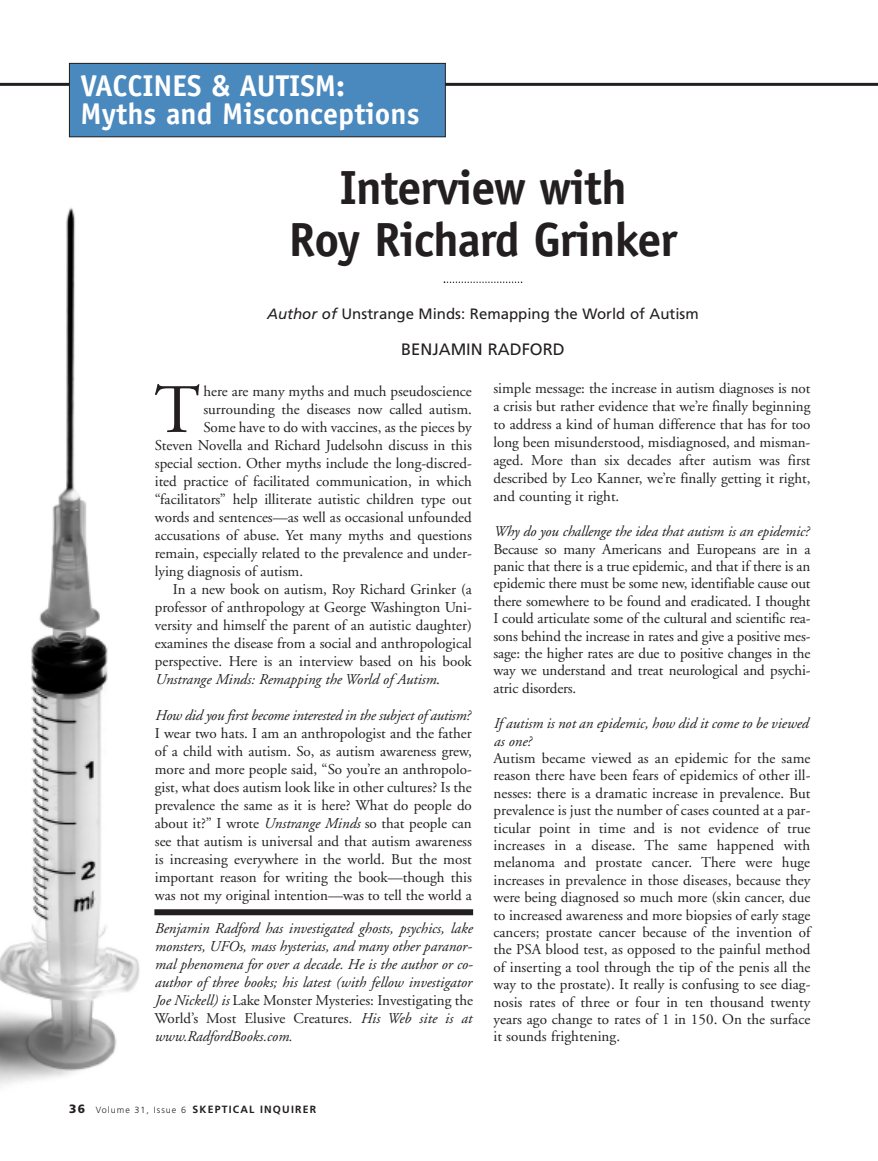
<style>
.page{position:relative;width:878px;height:1161px;background:#fff}
.page>*{position:absolute;margin:0;border:0;box-sizing:border-box;transform-origin:0 0}
.t1{font:69.3px "Adobe Garamond";color:#231f20}
.t2{font:700 48px/52.5px "Officina Sans";letter-spacing:-.02em;color:#231f20;text-align:center}
.t3{font:700 30.15px/28px "Officina Sans";color:#fff}
.t4{font:16.5px "Frutiger";color:#231f20}
.t5{font:15px/17.4px "Adobe Garamond";color:#231f20;text-align:justify}
.t6{font:italic 15px/18px "Adobe Garamond";color:#231f20}
.t7{font:15px "Frutiger";color:#231f20}
.t8{font:700 10.5px "Frutiger";letter-spacing:.11em;color:#231f20}
.s1{font-style:italic}
.s2{font-style:normal}
.s3{font-weight:900;font-size:12px}
.s4{font-weight:300;font-size:9px}
</style>
<div class="page">
<hr style="left:0;top:83px;width:878px;height:3px;background:#231f20">
<div style="left:69px;top:63px;width:376px;height:74px;background:#4a89be"></div>
<div style="left:69px;top:63px;width:377px;height:74px;border:1px solid #231f20"></div>
<img style="left:0;top:207px;width:139px;height:879px">
<div style="left:154px;top:909px;width:319px;height:6px;background:#231f20"></div>
<svg style="left:443px;top:282px;width:79px;height:1px"></svg>
<h3 class="t3" style="left:80px;top:74px;width:340px">VACCINES &amp; AUTISM:<br>Myths and Misconceptions</h3>
<h2 class="t2" style="left:289px;top:165px;width:390px">Interview with<br>Roy Richard Grinker</h2>
<p class="t7" style="left:267px;top:308px;width:433px"><span class="s1">Author of</span> Unstrange Minds: Remapping the World of Autism</p>
<p class="t4" style="left:401px;top:343px;width:165px">BENJAMIN RADFORD</p>
<h1 class="t1" style="left:154px;top:382px;width:47px">T</h1>
<p class="t5" style="left:203px;top:384px;width:270px">here are many myths and much pseudoscience</p>
<p class="t5" style="left:203px;top:402px;width:270px">surrounding the diseases now called autism.</p>
<p class="t5" style="left:203px;top:420px;width:270px">Some have to do with vaccines, as the pieces by</p>
<p class="t5" style="left:155px;top:438px;width:318px">Steven Novella and Richard Judelsohn discuss in this</p>
<p class="t5" style="left:155px;top:456px;width:318px">special section. Other myths include the long-discred-</p>
<p class="t5" style="left:155px;top:474px;width:318px">ited practice of facilitated communication, in which</p>
<p class="t5" style="left:155px;top:492px;width:318px">“facilitators” help illiterate autistic children type out</p>
<p class="t5" style="left:155px;top:510px;width:318px">words and sentences—as well as occasional unfounded</p>
<p class="t5" style="left:155px;top:528px;width:318px">accusations of abuse. Yet many myths and questions</p>
<p class="t5" style="left:155px;top:546px;width:318px">remain, especially related to the prevalence and under-</p>
<p class="t5" style="left:155px;top:564px;width:150px">lying diagnosis of autism.</p>
<p class="t5" style="left:173px;top:582px;width:300px">In a new book on autism, Roy Richard Grinker (a</p>
<p class="t5" style="left:155px;top:600px;width:318px">professor of anthropology at George Washington Uni-</p>
<p class="t5" style="left:155px;top:618px;width:318px">versity and himself the parent of an autistic daughter)</p>
<p class="t5" style="left:155px;top:636px;width:318px">examines the disease from a social and anthropological</p>
<p class="t5" style="left:155px;top:654px;width:318px">perspective. Here is an interview based on his book</p>
<p class="t6" style="left:155px;top:672px;width:286px">Unstrange Minds: Remapping the World of Autism<span class="s2">.</span></p>
<p class="t6" style="left:155px;top:708px;width:317px">How did you first become interested in the subject of autism?</p>
<p class="t5" style="left:155px;top:725px;width:318px;line-height:18px">I wear two hats. I am an anthropologist and the father of a child with autism. So, as autism awareness grew, more and more people said, “So you’re an anthropolo&shy;gist, what does autism look like in other cultures? Is the prevalence the same as it is here? What do people do about it?” I wrote <span class="s1">Unstrange Minds</span> so that people can see that autism is universal and that autism awareness is increasing everywhere in the world. But the most important reason for writing the book—though this was not my original intention—was to tell the world a</p>
<p class="t6" style="left:154px;top:921px;width:320px;text-align:justify">Benjamin Radford has investigated ghosts, psychics, lake monsters, UFOs, mass hysterias, and many other paranor&shy;mal phenomena for over a decade. He is the author or co&shy;author of three books; his latest (with fellow investigator Joe Nickell) is <span class="s2">Lake Monster Mysteries: Investigating the World’s Most Elusive Creatures</span>. His Web site is at www.RadfordBooks.com.</p>
<p class="t5" style="left:493px;top:380px;width:318px;line-height:18px">simple message: the increase in autism diagnoses is not a crisis but rather evidence that we’re finally beginning to address a kind of human difference that has for too long been misunderstood, misdiagnosed, and misman&shy;aged. More than six decades after autism was first described by Leo Kanner, we’re finally getting it right, and counting it right.</p>
<p class="t6" style="left:493px;top:524px;width:317px">Why do you challenge the idea that autism is an epidemic?</p>
<p class="t5" style="left:493px;top:541px;width:318px">Because so many Americans and Europeans are in a panic that there is a true epidemic, and that if there is an epidemic there must be some new, identifiable cause out there somewhere to be found and eradicated. I thought I could articulate some of the cultural and scientific rea&shy;sons behind the increase in rates and give a positive mes&shy;sage: the higher rates are due to positive changes in the way we understand and treat neurological and psychi&shy;atric disorders.</p>
<p class="t6" style="left:493px;top:716px;width:316px;line-height:17.4px">If autism is not an epidemic, how did it come to be viewed as one?</p>
<p class="t5" style="left:493px;top:751px;width:318px">Autism became viewed as an epidemic for the same reason there have been fears of epidemics of other ill&shy;nesses: there is a dramatic increase in prevalence. But prevalence is just the number of cases counted at a par&shy;ticular point in time and is not evidence of true increases in a disease. The same happened with melanoma and prostate cancer. There were huge increases in prevalence in those diseases, because they were being diagnosed so much more (skin cancer, due to increased awareness and more biopsies of early stage cancers; prostate cancer because of the invention of the PSA blood test, as opposed to the painful method of inserting a tool through the tip of the penis all the way to the prostate). It really is confusing to see diag&shy;nosis rates of three or four in ten thousand twenty years ago change to rates of 1 in 150. On the surface it sounds frightening.</p>
<p class="t8" style="left:69px;top:1106px;width:248px"><span class="s3">36</span> <span class="s4">Volume 31, Issue 6</span> SKEPTICAL INQUIRER</p>
</div>
